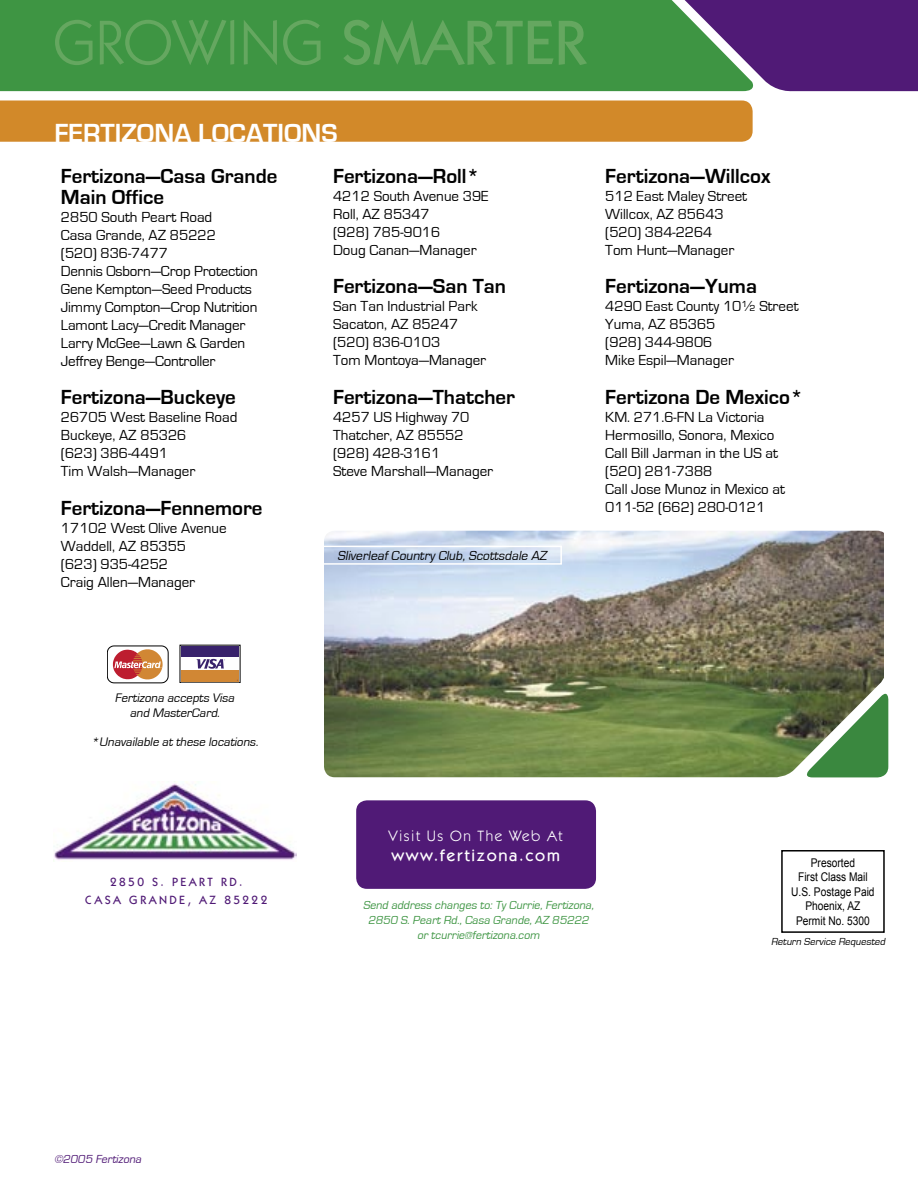
<style>
.page{position:relative;width:918px;height:1188px;background:#fff}
.page>*{position:absolute;margin:0;border:0;box-sizing:border-box;transform-origin:0 0}
.t1{font:700 27px "Eurostile";color:#fff}
.t2{font:700 21px/21px "Eurostile";color:#000}
.t3{font:500 16.5px "Itc Kabel";letter-spacing:.1em;color:#fff}
.t4{font:15px/18px "Eurostile";color:#000}
.t5{font:15px "Itc Kabel";letter-spacing:.1em;color:#fff}
.t6{font:italic 13.5px "Eurostile";color:#000}
.t7{font:italic 12.75px/15px "Eurostile";color:#000;text-align:center}
.t8{font:italic 12px/15px "Eurostile";color:#3e9543;text-align:center}
.t9{font:12px/14.4px "Arial";color:#000;text-align:center;scale:.85 1}
.t10{font:500 12px/18px "Itc Kabel";letter-spacing:.2em;color:#501a76;text-align:center}
.t11{font:italic 12px "Eurostile";color:#501a76}
.t12{font:italic 10.5px "Eurostile";color:#000}
</style>
<div class="page">
<div style="left:641px;top:0;width:277px;height:92px;background:#501a76"></div>
<svg style="left:0;top:0;width:758px;height:91px;background:#43904a"></svg>
<div style="left:0;top:100px;width:753px;height:42px;background:#d28929"></div>
<svg style="left:884px;top:693px;width:4px;height:83px"></svg>
<svg style="left:781px;top:850px;width:104px;height:83px"></svg>
<img style="left:53px;top:783px;width:243px;height:78px">
<svg style="left:107px;top:646px;width:61px;height:37px"></svg>
<div style="left:181px;top:646px;width:58px;height:11px;background:#38226c"></div>
<div style="left:181px;top:670px;width:58px;height:12px;background:#d18734"></div>
<svg style="left:196px;top:659px;width:29px;height:10px"></svg>
<svg style="left:55px;top:20px;width:38px;height:45px;background:#499a4b"></svg>
<svg style="left:100px;top:20px;width:134px;height:45px;background:#499a4b"></svg>
<svg style="left:244px;top:20px;width:33px;height:45px"></svg>
<svg style="left:283px;top:20px;width:38px;height:45px;background:#499a4b"></svg>
<svg style="left:343px;top:20px;width:244px;height:45px;background:#4c9b4d"></svg>
<div style="left:356px;top:800px;width:240px;height:89px;background:#501a76;border-radius:11px"></div>
<img style="left:324px;top:531px;width:560px;height:246px">
<svg style="left:324px;top:546px;width:238px;height:19px;background:#ccdaed"></svg>
<h1 class="t1" style="left:55px;top:118px;width:285px">FERTIZONA LOCATIONS</h1>
<h2 class="t2" style="left:61px;top:166px;width:218px">Fertizona—Casa Grande<br>Main Office</h2>
<p class="t4" style="left:61px;top:208px;width:198px">2850 South Peart Road<br>Casa Grande, AZ 85222<br>(520) 836-7477<br>Dennis Osborn—Crop Protection<br>Gene Kempton—Seed Products<br>Jimmy Compton—Crop Nutrition<br>Lamont Lacy—Credit Manager<br>Larry McGee—Lawn &amp; Garden<br>Jeffrey Benge—Controller</p>
<h2 class="t2" style="left:61px;top:387px;width:176px">Fertizona—Buckeye</h2>
<p class="t4" style="left:61px;top:409px;width:178px">26705 West Baseline Road<br>Buckeye, AZ 85326<br>(623) 386-4491<br>Tim Walsh—Manager</p>
<h2 class="t2" style="left:61px;top:498px;width:203px">Fertizona—Fennemore</h2>
<p class="t4" style="left:61px;top:520px;width:167px">17102 West Olive Avenue<br>Waddell, AZ 85355<br>(623) 935-4252<br>Craig Allen—Manager</p>
<h2 class="t2" style="left:333px;top:166px;width:148px">Fertizona—Roll*</h2>
<p class="t4" style="left:333px;top:187px;width:157px">4212 South Avenue 39E<br>Roll, AZ 85347<br>(928) 785-9016<br>Doug Canan—Manager</p>
<h2 class="t2" style="left:333px;top:276px;width:174px">Fertizona—San Tan</h2>
<p class="t4" style="left:333px;top:298px;width:155px">San Tan Industrial Park<br>Sacaton, AZ 85247 (520) 836-0103<br>Tom Montoya—Manager</p>
<h2 class="t2" style="left:333px;top:387px;width:183px">Fertizona—Thatcher</h2>
<p class="t4" style="left:333px;top:409px;width:162px">4257 US Highway 70<br>Thatcher, AZ 85552 (928) 428-3161<br>Steve Marshall—Manager</p>
<p class="t6" style="left:338px;top:548px;width:213px">SliverleafCountry Club,Scottsdale AZ</p>
<h2 class="t2" style="left:605px;top:166px;width:167px">Fertizona—Willcox</h2>
<p class="t4" style="left:605px;top:187px;width:143px">512 East Maley Street<br>Willcox, AZ 85643 (520) 384-2264<br>Tom Hunt—Manager</p>
<h2 class="t2" style="left:605px;top:276px;width:153px">Fertizona—Yuma</h2>
<p class="t4" style="left:605px;top:298px;width:195px">4290 East County 10½ Street<br>Yuma, AZ 85365<br>(928) 344-9806<br>Mike Espil—Manager</p>
<h2 class="t2" style="left:605px;top:387px;width:199px">Fertizona De Mexico*</h2>
<p class="t4" style="left:605px;top:409px;width:181px">KM. 271.6-FN La Victoria<br>Hermosillo, Sonora, Mexico<br>Call Bill Jarman in the US at (520) 281-7388<br>Call Jose Munoz in Mexico at<br>011-52 (662) 280-0121</p>
<p class="t7" style="left:115px;top:691px;width:124px">Fertizona accepts Visa and MasterCard.</p>
<p class="t7" style="left:91px;top:734px;width:171px">*Unavailable atthese locations.</p>
<p class="t10" style="left:85px;top:872px;width:184px">2850 S. PEART RD.<br>CASA GRANDE, AZ 85222</p>
<p class="t5" style="left:388px;top:827px;width:176px">Visit Us On The Web At</p>
<p class="t3" style="left:391px;top:845px;width:170px">www.fertizona.com</p>
<p class="t8" style="left:363px;top:897px;width:235px">Send address changes to:Ty Currie,Fertizona,<br>2850 S.PeartRd.,Casa Grande,AZ 85222 or tcurrie@fertizona.com</p>
<p class="t9" style="left:791px;top:856px;width:100px">Presorted<br>First Class Mail<br>U.S. Postage Paid<br>Phoenix, AZ<br>Permit No. 5300</p>
<p class="t12" style="left:771px;top:936px;width:118px">Return Service Requested</p>
<p class="t11" style="left:54px;top:1153px;width:91px">©2005 Fertizona</p>
</div>
